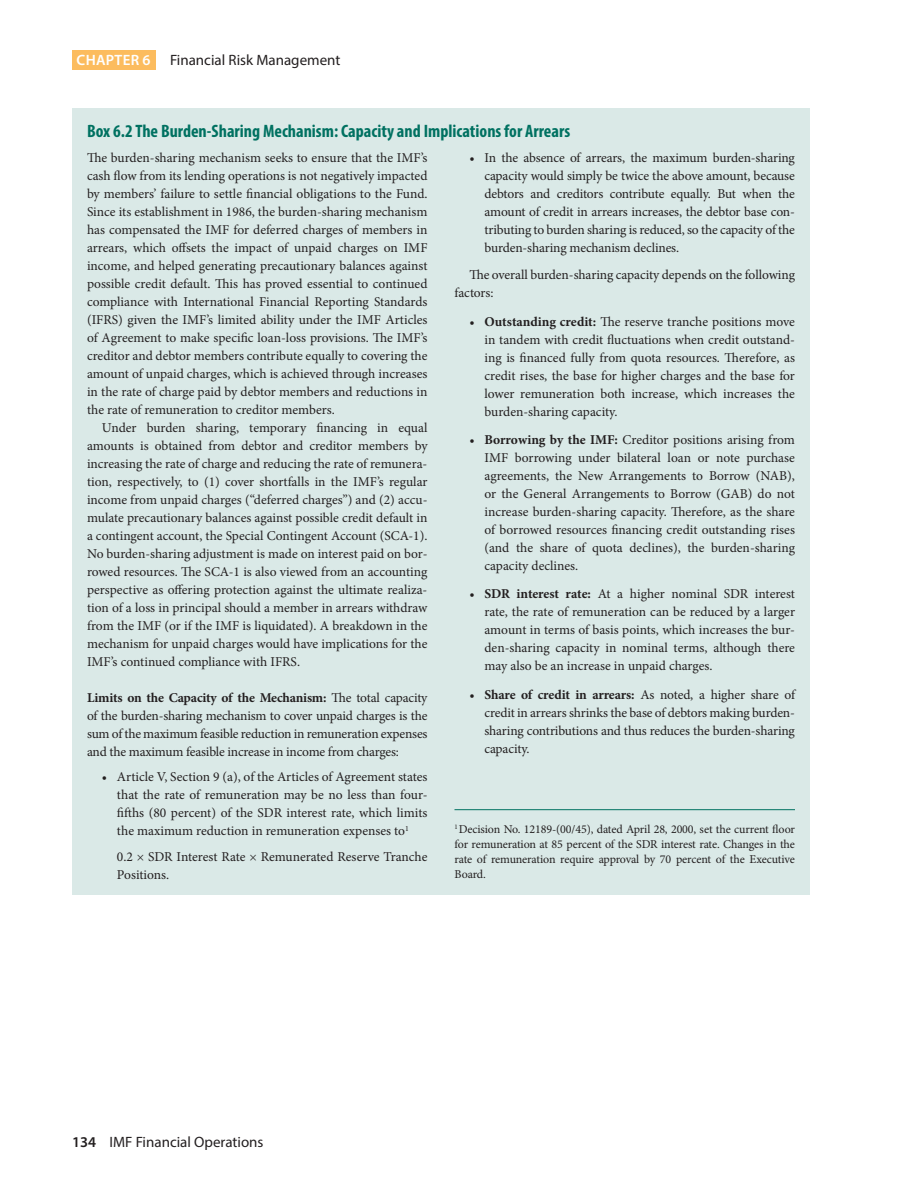
<style>
.page{position:relative;width:918px;height:1188px;background:#fff}
.page>*{position:absolute;margin:0;border:0;box-sizing:border-box;transform-origin:0 0}
.t1{font:700 condensed 18px "Myriad Pro";color:#007161}
.t2{font:15px "Myriad Pro";color:#231f20}
.t3{font:600 15px "Myriad Pro";letter-spacing:.02em;color:#fff}
.t4{font:13.5px/18px "Minion Pro";letter-spacing:-.005em;color:#231f20;text-align:justify}
.t5{font:12px/15px "Minion Pro";letter-spacing:-.015em;color:#231f20;text-align:justify}
.s1{font-weight:700}
.s2{font-weight:600}
</style>
<div class="page">
<div style="left:72px;top:50px;width:83px;height:20px;background:#fcbc5e"></div>
<div style="left:72px;top:108px;width:738px;height:786px;background:#dae9e7"></div>
<hr style="left:454px;top:809px;width:341px;height:1px;background:#007161">
<p class="t3" style="left:77px;top:52px;width:75px">CHAPTER 6</p>
<p class="t2" style="left:170px;top:51px;width:172px">Financial Risk Management</p>
<h1 class="t1" style="left:87px;top:119px;width:485px">Box 6.2 The Burden-Sharing Mechanism: Capacity and Implications for Arrears</h1>
<p class="t4" style="left:87px;top:149px;width:342px">The burden-sharing mechanism seeks to ensure that the IMF’s cash flow from its lending operations is not negatively impacted by members’ failure to settle financial obligations to the Fund.<br>Since its establishment in 1986, the burden-sharing mechanism has compensated the IMF for deferred charges of members in arrears, which offsets the impact of unpaid charges on IMF income, and helped generating precautionary balances against possible credit default. This has proved essential to continued compliance with International Financial Reporting Standards (IFRS) given the IMF’s limited ability under the IMF Articles of Agreement to make specific loan-loss provisions. The IMF’s creditor and debtor members contribute equally to covering the amount of unpaid charges, which is achieved through increases in the rate of charge paid by debtor members and reductions in the rate of remuneration to creditor members.</p>
<p class="t4" style="left:87px;top:419px;width:342px;text-indent:15px">Under burden sharing, temporary financing in equal amounts is obtained from debtor and creditor members by increasing the rate of charge and reducing the rate of remunera&shy;tion, respectively, to (1) cover shortfalls in the IMF’s regular income from unpaid charges (“deferred charges”) and (2) accu&shy;mulate precautionary balances against possible credit default in a contingent account, the Special Contingent Account (SCA-1).<br>No burden-sharing adjustment is made on interest paid on bor&shy;rowed resources. The SCA-1 is also viewed from an accounting perspective as offering protection against the ultimate realiza&shy;tion of a loss in principal should a member in arrears withdraw from the IMF (or if the IMF is liquidated). A breakdown in the mechanism for unpaid charges would have implications for the IMF’s continued compliance with IFRS.</p>
<p class="t4" style="left:87px;top:689px;width:342px"><span class="s1">Limits on the Capacity of the Mechanism:</span> The total capacity of the burden-sharing mechanism to cover unpaid charges is the sum of the maximum feasible reduction in remuneration expenses and the maximum feasible increase in income from charges:</p>
<p class="t4" style="left:117px;top:768px;width:312px;text-indent:-15px">• Article V, Section 9 (a), of the Articles of Agreement states that the rate of remuneration may be no less than four&shy;fifths (80 percent) of the SDR interest rate, which limits the maximum reduction in remuneration expenses to<sup>1</sup></p>
<p class="t4" style="left:117px;top:848px;width:312px">0.2 SDR Interest Rate Remunerated Reserve Tranche<br>Positions.</p>
<p class="t4" style="left:484px;top:149px;width:312px;text-indent:-15px">• In the absence of arrears, the maximum burden-sharing capacity would simply be twice the above amount, because debtors and creditors contribute equally. But when the amount of credit in arrears increases, the debtor base con&shy;tributing to burden sharing is reduced, so the capacity of the burden-sharing mechanism declines.</p>
<p class="t4" style="left:455px;top:266px;width:342px;text-indent:15px">The overall burden-sharing capacity depends on the following factors:</p>
<p class="t4" style="left:484px;top:312px;width:312px;text-indent:-15px">• <span class="s1">Outstanding credit:</span> The reserve tranche positions move in tandem with credit fluctuations when credit outstand&shy;ing is financed fully from quota resources. Therefore, as credit rises, the base for higher charges and the base for lower remuneration both increase, which increases the burden-sharing capacity.</p>
<p class="t4" style="left:484px;top:431px;width:312px;text-indent:-15px">• <span class="s1">Borrowing by the IMF:</span> Creditor positions arising from IMF borrowing under bilateral loan or note purchase agreements, the New Arrangements to Borrow (NAB), or the General Arrangements to Borrow (GAB) do not increase burden-sharing capacity. Therefore, as the share of borrowed resources financing credit outstanding rises (and the share of quota declines), the burden-sharing capacity declines.</p>
<p class="t4" style="left:484px;top:585px;width:312px;text-indent:-15px">• <span class="s1">SDR interest rate:</span> At a higher nominal SDR interest rate, the rate of remuneration can be reduced by a larger amount in terms of basis points, which increases the bur&shy;den-sharing capacity in nominal terms, although there may also be an increase in unpaid charges.</p>
<p class="t4" style="left:484px;top:686px;width:312px;text-indent:-15px">• <span class="s1">Share of credit in arrears:</span> As noted, a higher share of credit in arrears shrinks the base of debtors making burden&shy;sharing contributions and thus reduces the burden-sharing capacity.</p>
<p class="t5" style="left:454px;top:821px;width:342px"><sup>1</sup>Decision No. 12189-(00/45), dated April 28, 2000, set the current floor for remuneration at 85 percent of the SDR interest rate. Changes in the rate of remuneration require approval by 70 percent of the Executive Board.</p>
<p class="t2" style="left:72px;top:1133px;width:193px"><span class="s2">134</span> IMF Financial Operations</p>
</div>
